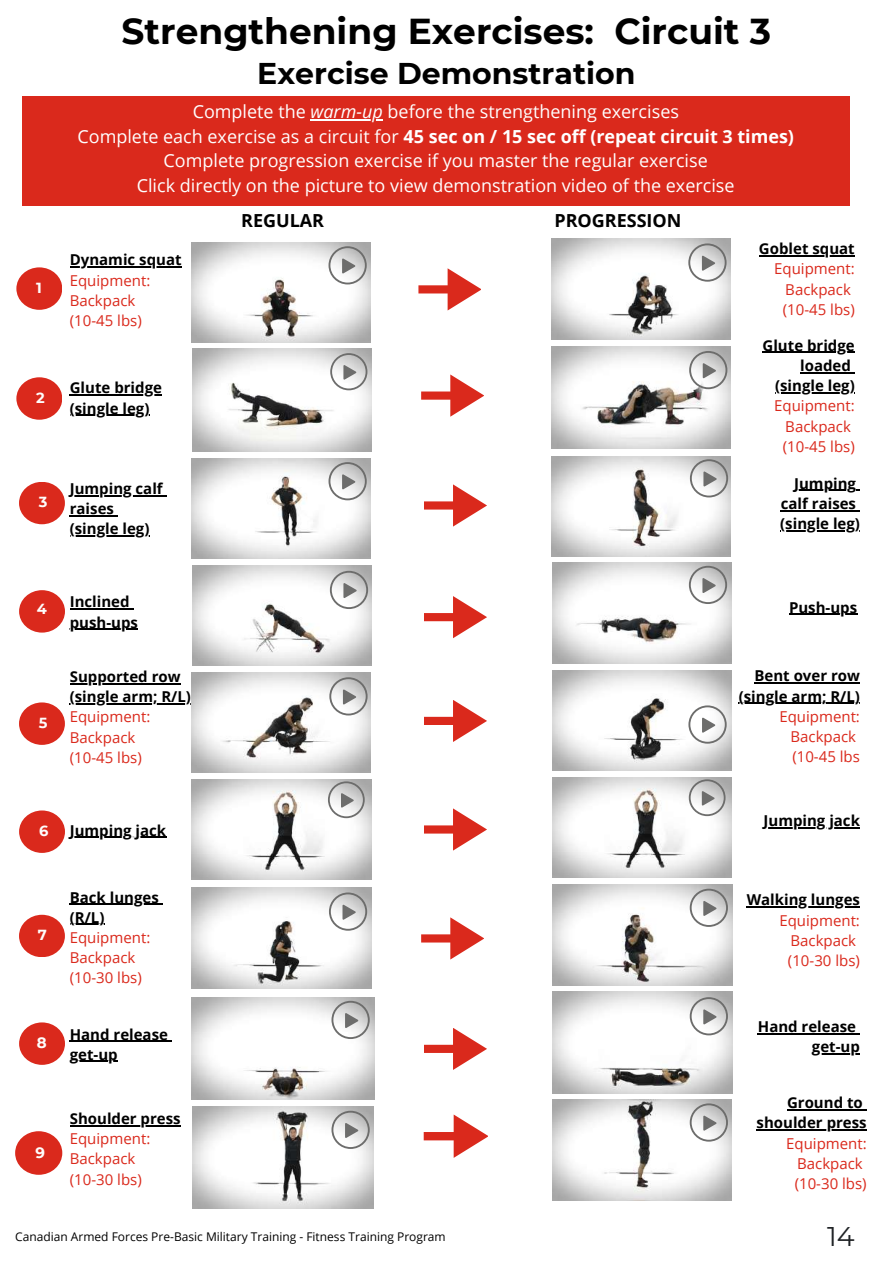
<style>
.page{position:relative;width:893px;height:1264px;background:#fff}
.page>*{position:absolute;margin:0;border:0;box-sizing:border-box;transform-origin:0 0}
.t1{font:700 36px "Montserrat";color:#000}
.t2{font:700 30px "Montserrat";color:#000}
.t3{font:27px "Montserrat";color:#1f2225}
.t4{font:18px/24.8px "Open Sans";color:#fff;text-align:center}
.t5{font:700 18px "Open Sans";color:#000}
.t6{font:700 15px/20.2px "Open Sans";color:#000}
.t7{font:15px/20.2px "Open Sans";color:#da291c}
.t8{font:700 15px "Montserrat";color:#fefdfc}
.t9{font:700 14.55px "Montserrat";color:#fefdfc}
.t10{font:12px "Open Sans";color:#000}
.s1{font-style:italic}
.s2{font-weight:700}
</style>
<div class="page">
<svg style="left:418px;top:268px;width:63px;height:42px"></svg>
<div style="left:16px;top:267px;width:46px;height:43px;background:#da291c;border-radius:50%"></div>
<hr style="left:787px;top:1109px;width:75px;height:1px;background:#000">
<hr style="left:756px;top:1129px;width:110px;height:1px;background:#000">
<svg style="left:421px;top:374px;width:63px;height:43px"></svg>
<div style="left:16px;top:377px;width:46px;height:42px;background:#da291c;border-radius:50%"></div>
<svg style="left:424px;top:484px;width:62px;height:42px"></svg>
<div style="left:19px;top:482px;width:46px;height:42px;background:#da291c;border-radius:50%"></div>
<svg style="left:424px;top:596px;width:62px;height:42px"></svg>
<svg style="left:424px;top:700px;width:62px;height:42px"></svg>
<div style="left:19px;top:702px;width:46px;height:42px;background:#da291c;border-radius:50%"></div>
<svg style="left:424px;top:808px;width:62px;height:42px"></svg>
<div style="left:19px;top:810px;width:46px;height:42px;background:#da291c;border-radius:50%"></div>
<svg style="left:421px;top:917px;width:63px;height:42px"></svg>
<div style="left:19px;top:914px;width:46px;height:43px;background:#da291c;border-radius:50%"></div>
<svg style="left:424px;top:1028px;width:62px;height:41px"></svg>
<div style="left:19px;top:1022px;width:46px;height:42px;background:#da291c;border-radius:50%"></div>
<svg style="left:423px;top:1114px;width:65px;height:43px"></svg>
<div style="left:15px;top:1131px;width:47px;height:43px;background:#da291c;border-radius:50%"></div>
<img style="left:192px;top:1106px;width:181px;height:102px">
<svg style="left:331px;top:1110px;width:39px;height:38px"></svg>
<img style="left:192px;top:242px;width:179px;height:100px">
<svg style="left:328px;top:246px;width:39px;height:38px"></svg>
<img style="left:192px;top:458px;width:179px;height:100px">
<svg style="left:328px;top:462px;width:39px;height:38px"></svg>
<img style="left:552px;top:563px;width:179px;height:100px">
<svg style="left:688px;top:566px;width:39px;height:38px"></svg>
<img style="left:192px;top:672px;width:178px;height:100px">
<svg style="left:329px;top:677px;width:38px;height:38px"></svg>
<img style="left:192px;top:887px;width:180px;height:101px">
<svg style="left:329px;top:892px;width:38px;height:38px"></svg>
<img style="left:192px;top:997px;width:182px;height:102px">
<svg style="left:331px;top:1000px;width:39px;height:39px"></svg>
<img style="left:191px;top:779px;width:180px;height:101px">
<svg style="left:328px;top:781px;width:37px;height:37px"></svg>
<img style="left:551px;top:239px;width:179px;height:101px">
<svg style="left:688px;top:243px;width:38px;height:39px"></svg>
<img style="left:551px;top:456px;width:179px;height:100px">
<svg style="left:689px;top:459px;width:39px;height:38px"></svg>
<img style="left:192px;top:565px;width:179px;height:100px">
<svg style="left:330px;top:571px;width:38px;height:38px"></svg>
<img style="left:552px;top:670px;width:179px;height:100px">
<svg style="left:688px;top:705px;width:38px;height:38px"></svg>
<img style="left:552px;top:884px;width:180px;height:101px">
<svg style="left:689px;top:888px;width:39px;height:38px"></svg>
<img style="left:552px;top:992px;width:180px;height:101px">
<svg style="left:689px;top:997px;width:39px;height:38px"></svg>
<img style="left:552px;top:1099px;width:179px;height:101px">
<svg style="left:689px;top:1103px;width:39px;height:38px"></svg>
<hr style="left:762px;top:352px;width:92px;height:1px;background:#000">
<hr style="left:800px;top:372px;width:50px;height:1px;background:#000">
<hr style="left:775px;top:392px;width:79px;height:1px;background:#000">
<img style="left:551px;top:347px;width:179px;height:101px">
<svg style="left:689px;top:351px;width:38px;height:38px"></svg>
<img style="left:192px;top:348px;width:179px;height:103px">
<svg style="left:330px;top:353px;width:37px;height:37px"></svg>
<hr style="left:763px;top:827px;width:96px;height:1px;background:#000">
<img style="left:552px;top:777px;width:179px;height:100px">
<svg style="left:688px;top:779px;width:37px;height:37px"></svg>
<div style="left:22px;top:96px;width:827px;height:110px;background:#da291c"></div>
<hr style="left:310px;top:119px;width:73px;height:1px;background:#fff">
<hr style="left:70px;top:1124px;width:111px;height:2px;background:#000">
<hr style="left:70px;top:266px;width:111px;height:1px;background:#000">
<hr style="left:70px;top:495px;width:93px;height:1px;background:#000">
<hr style="left:70px;top:515px;width:44px;height:1px;background:#000">
<hr style="left:70px;top:535px;width:79px;height:1px;background:#000">
<hr style="left:789px;top:613px;width:68px;height:2px;background:#000">
<hr style="left:70px;top:683px;width:111px;height:1px;background:#000">
<hr style="left:70px;top:703px;width:121px;height:1px;background:#000">
<hr style="left:70px;top:836px;width:96px;height:1px;background:#000">
<hr style="left:70px;top:903px;width:89px;height:1px;background:#000">
<hr style="left:70px;top:923px;width:34px;height:2px;background:#000">
<hr style="left:70px;top:1040px;width:98px;height:1px;background:#000">
<hr style="left:70px;top:1060px;width:48px;height:1px;background:#000">
<hr style="left:758px;top:255px;width:96px;height:1px;background:#000">
<hr style="left:794px;top:490px;width:62px;height:1px;background:#000">
<hr style="left:780px;top:510px;width:76px;height:1px;background:#000">
<hr style="left:780px;top:530px;width:79px;height:1px;background:#000">
<hr style="left:70px;top:608px;width:60px;height:1px;background:#000">
<hr style="left:70px;top:628px;width:68px;height:1px;background:#000">
<hr style="left:754px;top:682px;width:105px;height:1px;background:#000">
<hr style="left:738px;top:703px;width:121px;height:1px;background:#000">
<hr style="left:746px;top:906px;width:113px;height:1px;background:#000">
<hr style="left:757px;top:1033px;width:99px;height:1px;background:#000">
<hr style="left:811px;top:1053px;width:48px;height:1px;background:#000">
<hr style="left:70px;top:394px;width:92px;height:1px;background:#000">
<hr style="left:70px;top:414px;width:79px;height:2px;background:#000">
<div style="left:19px;top:590px;width:46px;height:42px;background:#da291c;border-radius:50%"></div>
<h1 class="t1" style="left:122px;top:9px;width:651px">Strengthening Exercises: Circuit 3</h1>
<h2 class="t2" style="left:257px;top:55px;width:379px">Exercise Demonstration</h2>
<p class="t4" style="left:77px;top:98px;width:718px">Complete the <span class="s1">warm-up</span> before the strengthening exercises<br>Complete each exercise as a circuit for <span class="s2">45 sec on / 15 sec off (repeat circuit 3 times)<br></span>Complete progression exercise if you master the regular exercise<br>Click directly on the picture to view demonstration video of the exercise</p>
<p class="t9" style="left:36px;top:279px;width:7px">1</p>
<p class="t9" style="left:36px;top:389px;width:10px">2</p>
<p class="t6" style="left:70px;top:249px;width:113px">Dynamic squat</p>
<p class="t7" style="left:70px;top:269px;width:82px">Equipment:<br>Backpack (10-45 lbs)</p>
<p class="t6" style="left:70px;top:377px;width:94px">Glute bridge (single leg)</p>
<p class="t9" style="left:39px;top:493px;width:10px">3</p>
<p class="t6" style="left:70px;top:478px;width:94px">Jumping calf raises (single leg)</p>
<p class="t9" style="left:37px;top:600px;width:12px">4</p>
<p class="t9" style="left:39px;top:714px;width:10px">5</p>
<p class="t6" style="left:70px;top:591px;width:70px">Inclined push-ups</p>
<p class="t6" style="left:70px;top:666px;width:123px">Supported row (single arm; R/L)</p>
<p class="t7" style="left:70px;top:706px;width:82px">Equipment:<br>Backpack (10-45 lbs)</p>
<p class="t9" style="left:39px;top:822px;width:11px">6</p>
<p class="t6" style="left:70px;top:819px;width:98px">Jumping jack</p>
<p class="t9" style="left:38px;top:926px;width:11px">7</p>
<p class="t8" style="left:37px;top:1033px;width:11px">8</p>
<p class="t8" style="left:36px;top:1142px;width:11px">9</p>
<p class="t6" style="left:70px;top:886px;width:91px">Back lunges (R/L)</p>
<p class="t7" style="left:70px;top:927px;width:82px">Equipment:<br>Backpack (10-30 lbs)</p>
<p class="t6" style="left:70px;top:1023px;width:100px">Hand release get-up</p>
<p class="t6" style="left:70px;top:1107px;width:112px">Shoulder press</p>
<p class="t7" style="left:70px;top:1128px;width:82px">Equipment:<br>Backpack (10-30 lbs)</p>
<p class="t5" style="left:241px;top:208px;width:84px">REGULAR</p>
<p class="t5" style="left:554px;top:208px;width:129px">PROGRESSION</p>
<p class="t6" style="left:758px;top:238px;width:97px">Goblet squat</p>
<p class="t7" style="left:774px;top:258px;width:82px;text-align:center">Equipment:<br>Backpack (10-45 lbs)</p>
<p class="t6" style="left:762px;top:334px;width:94px;text-align:right">Glute bridge loaded (single leg)</p>
<p class="t7" style="left:774px;top:395px;width:82px;text-align:center">Equipment:<br>Backpack (10-45 lbs)</p>
<p class="t6" style="left:780px;top:472px;width:81px;text-indent:14px">Jumping calf raises (single leg)</p>
<p class="t6" style="left:789px;top:596px;width:70px">Push-ups</p>
<p class="t6" style="left:738px;top:665px;width:123px;text-align:right">Bent over row (single arm; R/L)</p>
<p class="t7" style="left:790px;top:706px;width:71px;text-indent:-11px">Equipment:<br>Backpack (10-45 lbs</p>
<p class="t6" style="left:763px;top:810px;width:98px">Jumping jack</p>
<p class="t6" style="left:746px;top:889px;width:115px">Walking lunges</p>
<p class="t7" style="left:779px;top:909px;width:82px;text-align:center">Equipment:<br>Backpack (10-30 lbs)</p>
<p class="t6" style="left:757px;top:1016px;width:104px;text-align:right">Hand release get-up</p>
<p class="t6" style="left:756px;top:1092px;width:112px;text-align:right">Ground to shoulder press</p>
<p class="t7" style="left:786px;top:1132px;width:82px;text-align:center">Equipment:<br>Backpack (10-30 lbs)</p>
<p class="t10" style="left:15px;top:1227px;width:432px">Canadian Armed Forces Pre-Basic Military Training - Fitness Training Program</p>
<h3 class="t3" style="left:827px;top:1219px;width:29px">14</h3>
</div>
